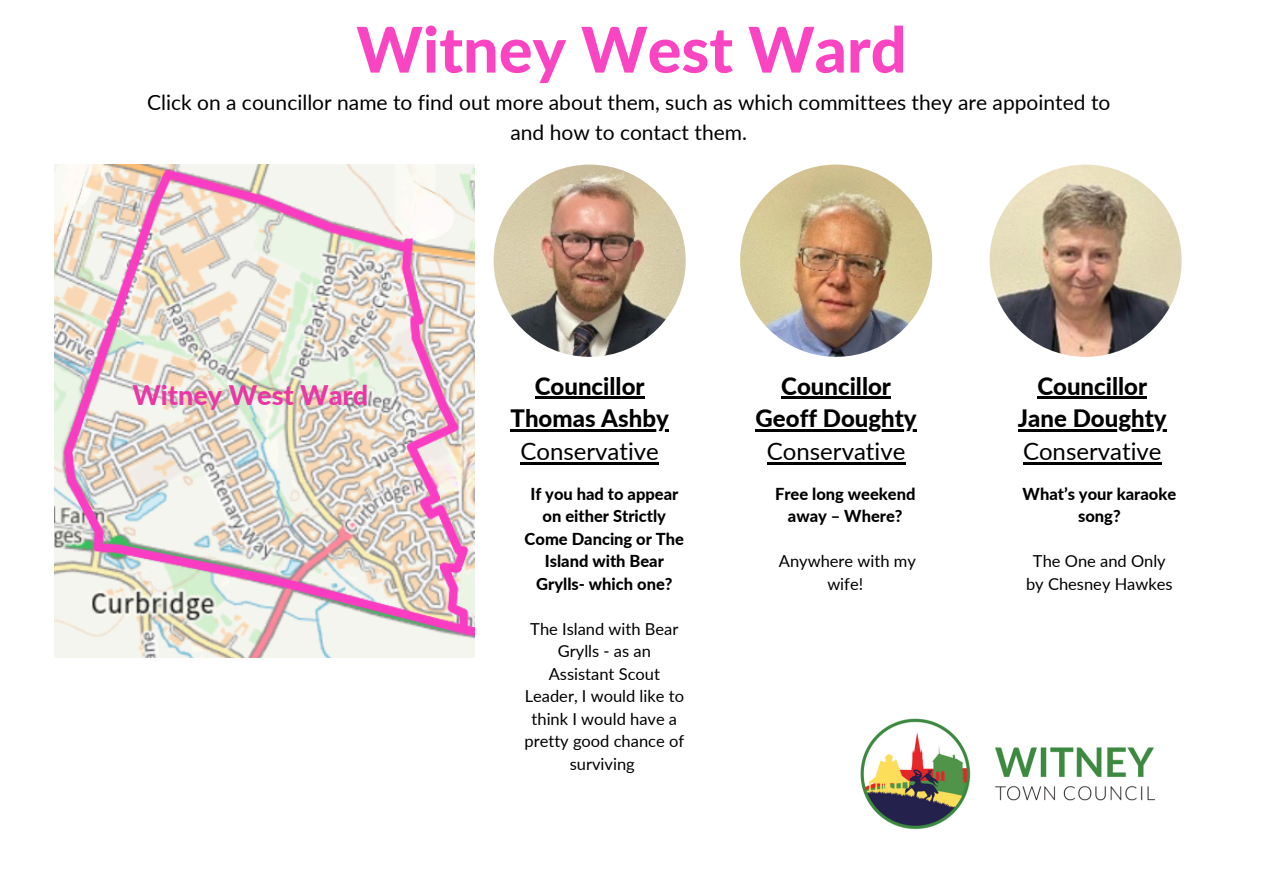
<style>
.page{position:relative;width:1263px;height:894px;background:#fff}
.page>*{position:absolute;margin:0;border:0;box-sizing:border-box;transform-origin:0 0}
.t1{font:800 63px "Lato";color:#fa45c3}
.t2{font:800 27px "Lato";color:#eb37a5}
.t3{font:800 24px/32.7px "Lato";color:#000;text-align:center}
.t4{font:24px/32.7px "Lato";color:#000;text-align:center}
.t5{font:21px/29.2px "Lato";color:#000;text-align:center}
.t6{font:16.5px/22.5px "Lato";color:#000;text-align:center}
.t7{font:800 16.5px/22.5px "Lato";color:#000;text-align:center}
.s1{font-weight:800}
.s2{font-weight:400}
</style>
<div class="page">
<img style="left:54px;top:164px;width:420px;height:493px">
<hr style="left:535px;top:396px;width:110px;height:3px;background:#000">
<hr style="left:510px;top:429px;width:159px;height:2px;background:#000">
<hr style="left:520px;top:462px;width:139px;height:2px;background:#000">
<hr style="left:781px;top:396px;width:110px;height:3px;background:#000">
<hr style="left:756px;top:429px;width:161px;height:2px;background:#000">
<hr style="left:767px;top:462px;width:138px;height:2px;background:#000">
<hr style="left:1037px;top:396px;width:110px;height:3px;background:#000">
<hr style="left:1018px;top:429px;width:149px;height:2px;background:#000">
<hr style="left:1023px;top:462px;width:138px;height:2px;background:#000">
<img style="left:989px;top:164px;width:192px;height:193px;border-radius:50%">
<img style="left:740px;top:164px;width:192px;height:193px;border-radius:50%">
<img style="left:494px;top:164px;width:192px;height:193px;border-radius:50%">
<img style="left:860px;top:718px;width:296px;height:112px">
<h1 class="t1" style="left:356px;top:10px;width:552px">Witney West Ward</h1>
<h3 class="t5" style="left:147px;top:88px;width:965px">Click on a councillor name to find out more about them, such as which committees they are appointed to and how to contact them.</h3>
<p class="t2" style="left:132px;top:378px;width:237px">Witney West Ward</p>
<h4 class="t3" style="left:535px;top:369px;width:111px">Councillor</h4>
<p class="t4" style="left:510px;top:401px;width:160px"><span class="s1">Thomas Ashby<br></span>Conservative</p>
<h5 class="t7" style="left:525px;top:482px;width:161px">If you had to appear on either Strictly<br>Come Dancing or The<br>Island with Bear<br>Grylls- which one?</h5>
<p class="t6" style="left:525px;top:617px;width:161px">The Island with Bear<br>Grylls - as an<br>Assistant Scout<br>Leader, I would like to think I would have a pretty good chance of surviving</p>
<h2 class="t3" style="left:781px;top:369px;width:111px">Councillor</h2>
<p class="t3" style="left:756px;top:401px;width:163px">Geoff Doughty<br><span class="s2">Conservative</span></p>
<p class="t7" style="left:775px;top:482px;width:142px">Free long weekend away – Where?</p>
<h3 class="t6" style="left:779px;top:549px;width:138px">Anywhere with my wife!</h3>
<h3 class="t3" style="left:1037px;top:369px;width:111px">Councillor</h3>
<h5 class="t4" style="left:1018px;top:401px;width:150px;text-align:left"><span class="s1">Jane Doughty<br></span>Conservative</h5>
<h5 class="t7" style="left:1023px;top:482px;width:155px">What’s your karaoke song?</h5>
<p class="t6" style="left:1033px;top:549px;width:134px">The One and Only</p>
<p class="t6" style="left:1026px;top:572px;width:148px">by Chesney Hawkes</p>
</div>
